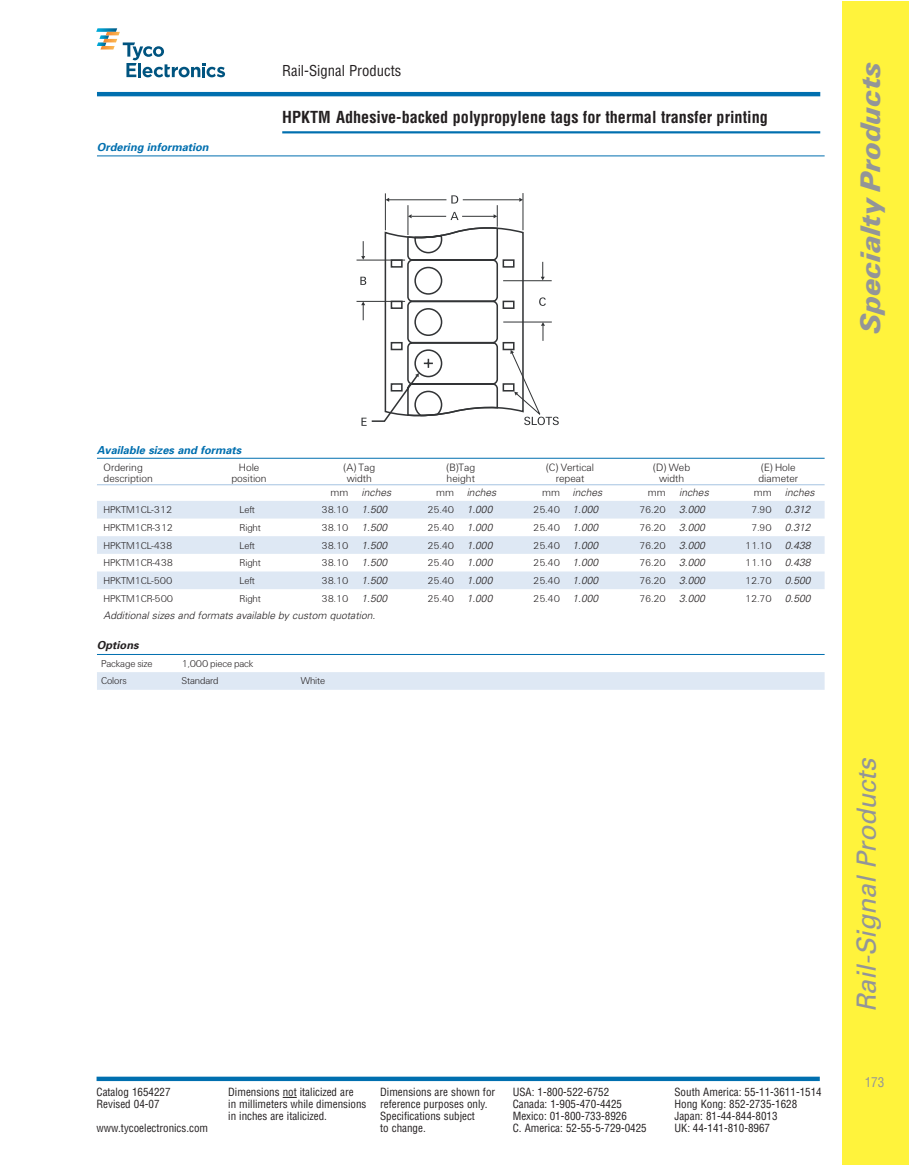
<style>
.page{position:relative;width:918px;height:1165px;background:#fff}
.page>*{position:absolute;margin:0;border:0;box-sizing:border-box;transform-origin:0 0}
.t1{font:italic 900 29.4px "U76 Univers";color:#939598}
.t2{font:italic 26.4px "Univers";color:#939598}
.t3{font:700 condensed 16.2px "Helvetica";color:#231f20}
.t4{font:condensed 14.7px "Helvetica";color:#231f20}
.t5{font:condensed 13.2px "Helvetica";color:#939598}
.t6{font:condensed 10.95px "Helvetica";color:#231f20}
.t7{font:300 10.95px "U45 Univers";color:#231f20}
.t8{font:italic 700 10.95px "Univers";color:#006faf}
.t9{font:italic 700 10.95px "Univers";color:#231f20}
.t10{font:300 10.35px "U45 Univers";letter-spacing:-.01em;color:#231f20}
.t11{font:italic 300 10.35px "Univers";color:#231f20}
.s1{font-family:"U45 Univers";font-style:normal;font-size:10.95px}
.s2{font-family:"Univers";font-style:italic}
</style>
<div class="page">
<div style="left:842px;top:1px;width:66px;height:1163px;background:#fff33c"></div>
<svg style="left:283px;top:1096px;width:14px;height:1px"></svg>
<svg style="left:97px;top:1076px;width:723px;height:4px;background:#2a86bc"></svg>
<hr style="left:282px;top:131px;width:538px;height:2px;background:#006faf">
<hr style="left:97px;top:92px;width:723px;height:4px;background:#006faf">
<svg style="left:97px;top:28px;width:128px;height:49px"></svg>
<hr style="left:97px;top:155px;width:728px;height:1px;background:#006faf">
<hr style="left:97px;top:458px;width:728px;height:1px;background:#006faf">
<hr style="left:97px;top:484px;width:728px;height:1px;background:#a5c3e1">
<div style="left:97px;top:501px;width:728px;height:17px;background:#dee8f4"></div>
<div style="left:97px;top:536px;width:728px;height:17px;background:#dee8f4"></div>
<div style="left:97px;top:571px;width:728px;height:18px;background:#dee8f4"></div>
<hr style="left:97px;top:654px;width:728px;height:1px;background:#006faf">
<div style="left:97px;top:672px;width:728px;height:17px;background:#dee8f4"></div>
<hr style="left:385px;top:193px;width:1px;height:37px;background:#323436">
<hr style="left:523px;top:193px;width:1px;height:37px;background:#323436">
<hr style="left:357px;top:301px;width:48px;height:1px;background:#323436">
<hr style="left:357px;top:260px;width:48px;height:1px;background:#323436">
<svg style="left:360px;top:195px;width:199px;height:231px"></svg>
<hr style="left:462px;top:216px;width:32px;height:1px;background:#323436">
<hr style="left:408px;top:205px;width:1px;height:30px;background:#323436">
<p class="t8" style="left:97px;top:143px;width:115px">Ordering information</p>
<h3 class="t4" style="left:282px;top:65px;width:121px">Rail-Signal Products</h3>
<h3 class="t3" style="left:282px;top:111px;width:487px">HPKTM Adhesive-backed polypropylene tags for thermal transfer printing</h3>
<h1 class="t1" style="left:861px;top:333px;width:273px;rotate:-90deg">Specialty Products</h1>
<p class="t8" style="left:97px;top:445px;width:148px">Available sizes and formats</p>
<p class="t7" style="left:104px;top:463px;width:41px">Ordering</p>
<p class="t7" style="left:239px;top:463px;width:22px">Hole</p>
<p class="t7" style="left:343px;top:463px;width:33px">(A) Tag</p>
<p class="t7" style="left:446px;top:463px;width:30px">(B)Tag</p>
<p class="t7" style="left:546px;top:463px;width:50px">(C) Vertical</p>
<p class="t7" style="left:653px;top:463px;width:38px">(D) Web</p>
<p class="t7" style="left:761px;top:463px;width:36px">(E) Hole</p>
<p class="t7" style="left:104px;top:474px;width:51px">description</p>
<p class="t7" style="left:232px;top:474px;width:37px">position</p>
<p class="t7" style="left:347px;top:474px;width:27px">width</p>
<p class="t7" style="left:447px;top:474px;width:30px">height</p>
<p class="t7" style="left:556px;top:474px;width:30px">repeat</p>
<p class="t7" style="left:659px;top:474px;width:27px">width</p>
<p class="t7" style="left:758px;top:474px;width:41px">diameter</p>
<p class="t11" style="left:330px;top:488px;width:64px"><span class="s1">m m</span> inches</p>
<p class="t11" style="left:436px;top:488px;width:64px"><span class="s1">m m</span> inches</p>
<p class="t11" style="left:542px;top:488px;width:64px"><span class="s1">m m</span> inches</p>
<p class="t11" style="left:648px;top:488px;width:64px"><span class="s1">m m</span> inches</p>
<p class="t11" style="left:754px;top:488px;width:64px"><span class="s1">m m</span> inches</p>
<p class="t10" style="left:104px;top:506px;width:70px">HPKTM1CL-312</p>
<p class="t10" style="left:240px;top:506px;width:17px">Left</p>
<p class="t10" style="left:322px;top:506px;width:28px">38.10</p>
<p class="t11" style="left:362px;top:505px;width:29px">1.500</p>
<p class="t10" style="left:427px;top:506px;width:68px">25.40 <span class="s2">1.000</span></p>
<p class="t10" style="left:533px;top:506px;width:68px">25.40 <span class="s2">1.000</span></p>
<p class="t10" style="left:639px;top:506px;width:28px">76.20</p>
<p class="t11" style="left:679px;top:505px;width:29px">3.000</p>
<p class="t10" style="left:751px;top:506px;width:22px">7.90</p>
<p class="t11" style="left:785px;top:505px;width:29px">0.312</p>
<p class="t10" style="left:104px;top:524px;width:71px">HPKTM1CR-312</p>
<p class="t10" style="left:240px;top:524px;width:23px">Right</p>
<p class="t10" style="left:322px;top:524px;width:28px">38.10</p>
<p class="t11" style="left:362px;top:523px;width:29px">1.500</p>
<p class="t10" style="left:427px;top:524px;width:68px">25.40 <span class="s2">1.000</span></p>
<p class="t10" style="left:533px;top:524px;width:68px">25.40 <span class="s2">1.000</span></p>
<p class="t10" style="left:639px;top:524px;width:28px">76.20</p>
<p class="t11" style="left:679px;top:523px;width:29px">3.000</p>
<p class="t10" style="left:751px;top:524px;width:22px">7.90</p>
<p class="t11" style="left:785px;top:523px;width:29px">0.312</p>
<p class="t10" style="left:104px;top:541px;width:70px">HPKTM1CL-438</p>
<p class="t10" style="left:240px;top:541px;width:17px">Left</p>
<p class="t10" style="left:322px;top:541px;width:28px">38.10</p>
<p class="t11" style="left:362px;top:541px;width:29px">1.500</p>
<p class="t10" style="left:427px;top:541px;width:68px">25.40 <span class="s2">1.000</span></p>
<p class="t10" style="left:533px;top:541px;width:68px">25.40 <span class="s2">1.000</span></p>
<p class="t10" style="left:639px;top:541px;width:28px">76.20</p>
<p class="t11" style="left:679px;top:541px;width:29px">3.000</p>
<p class="t10" style="left:745px;top:541px;width:28px">11.10</p>
<p class="t11" style="left:785px;top:541px;width:29px">0.438</p>
<p class="t10" style="left:104px;top:559px;width:71px">HPKTM1CR-438</p>
<p class="t10" style="left:240px;top:559px;width:23px">Right</p>
<p class="t10" style="left:322px;top:559px;width:28px">38.10</p>
<p class="t11" style="left:362px;top:558px;width:29px">1.500</p>
<p class="t10" style="left:427px;top:559px;width:68px">25.40 <span class="s2">1.000</span></p>
<p class="t10" style="left:533px;top:559px;width:68px">25.40 <span class="s2">1.000</span></p>
<p class="t10" style="left:639px;top:559px;width:28px">76.20</p>
<p class="t11" style="left:679px;top:558px;width:29px">3.000</p>
<p class="t10" style="left:745px;top:559px;width:28px">11.10</p>
<p class="t11" style="left:785px;top:558px;width:29px">0.438</p>
<p class="t10" style="left:104px;top:577px;width:70px">HPKTM1CL-500</p>
<p class="t10" style="left:240px;top:577px;width:17px">Left</p>
<p class="t10" style="left:322px;top:577px;width:28px">38.10</p>
<p class="t11" style="left:362px;top:576px;width:29px">1.500</p>
<p class="t10" style="left:427px;top:577px;width:68px">25.40 <span class="s2">1.000</span></p>
<p class="t10" style="left:533px;top:577px;width:68px">25.40 <span class="s2">1.000</span></p>
<p class="t10" style="left:639px;top:577px;width:28px">76.20</p>
<p class="t11" style="left:679px;top:576px;width:29px">3.000</p>
<p class="t10" style="left:745px;top:577px;width:28px">12.70</p>
<p class="t11" style="left:785px;top:576px;width:29px">0.500</p>
<p class="t10" style="left:104px;top:594px;width:71px">HPKTM1CR-500</p>
<p class="t10" style="left:240px;top:594px;width:23px">Right</p>
<p class="t10" style="left:322px;top:594px;width:28px">38.10</p>
<p class="t11" style="left:362px;top:594px;width:29px">1.500</p>
<p class="t10" style="left:427px;top:594px;width:68px">25.40 <span class="s2">1.000</span></p>
<p class="t10" style="left:533px;top:594px;width:68px">25.40 <span class="s2">1.000</span></p>
<p class="t10" style="left:639px;top:594px;width:28px">76.20</p>
<p class="t11" style="left:679px;top:594px;width:29px">3.000</p>
<p class="t10" style="left:745px;top:594px;width:28px">12.70</p>
<p class="t11" style="left:785px;top:594px;width:29px">0.500</p>
<p class="t11" style="left:104px;top:611px;width:275px">Additional sizes and formats available by custom quotation.</p>
<p class="t9" style="left:97px;top:641px;width:45px">Options</p>
<p class="t10" style="left:101px;top:659px;width:53px">Package size</p>
<p class="t10" style="left:182px;top:659px;width:73px">1,000 piece pack</p>
<p class="t10" style="left:101px;top:677px;width:27px">Colors</p>
<p class="t10" style="left:182px;top:677px;width:39px">Standard</p>
<p class="t10" style="left:301px;top:677px;width:26px">White</p>
<p class="t6" style="left:97px;top:1087px;width:76px">Catalog 1654227</p>
<p class="t6" style="left:228px;top:1087px;width:127px">Dimensions not italicized are</p>
<p class="t6" style="left:380px;top:1087px;width:116px">Dimensions are shown for</p>
<p class="t6" style="left:513px;top:1087px;width:98px">USA: 1-800-522-6752</p>
<p class="t6" style="left:675px;top:1087px;width:149px">South America: 55-11-3611-1514</p>
<p class="t6" style="left:97px;top:1099px;width:65px">Revised 04-07</p>
<p class="t6" style="left:228px;top:1099px;width:261px">in millimeters while dimensions reference purposes only.</p>
<p class="t6" style="left:513px;top:1099px;width:111px">Canada: 1-905-470-4425</p>
<p class="t6" style="left:675px;top:1099px;width:124px">Hong Kong: 852-2735-1628</p>
<p class="t6" style="left:228px;top:1111px;width:100px">in inches are italicized.</p>
<p class="t6" style="left:380px;top:1111px;width:96px">Specifications subject</p>
<p class="t6" style="left:513px;top:1111px;width:116px">Mexico: 01-800-733-8926</p>
<p class="t6" style="left:675px;top:1111px;width:105px">Japan: 81-44-844-8013</p>
<p class="t6" style="left:97px;top:1123px;width:113px">www.tycoelectronics.com</p>
<p class="t6" style="left:380px;top:1123px;width:47px">to change.</p>
<p class="t6" style="left:513px;top:1123px;width:136px">C. America: 52-55-5-729-0425</p>
<p class="t6" style="left:675px;top:1123px;width:97px">UK: 44-141-810-8967</p>
<h2 class="t2" style="left:857px;top:1012px;width:260px;rotate:-90deg">Rail-Sig nal Products</h2>
<p class="t5" style="left:865px;top:1076px;width:21px">173</p>
</div>
